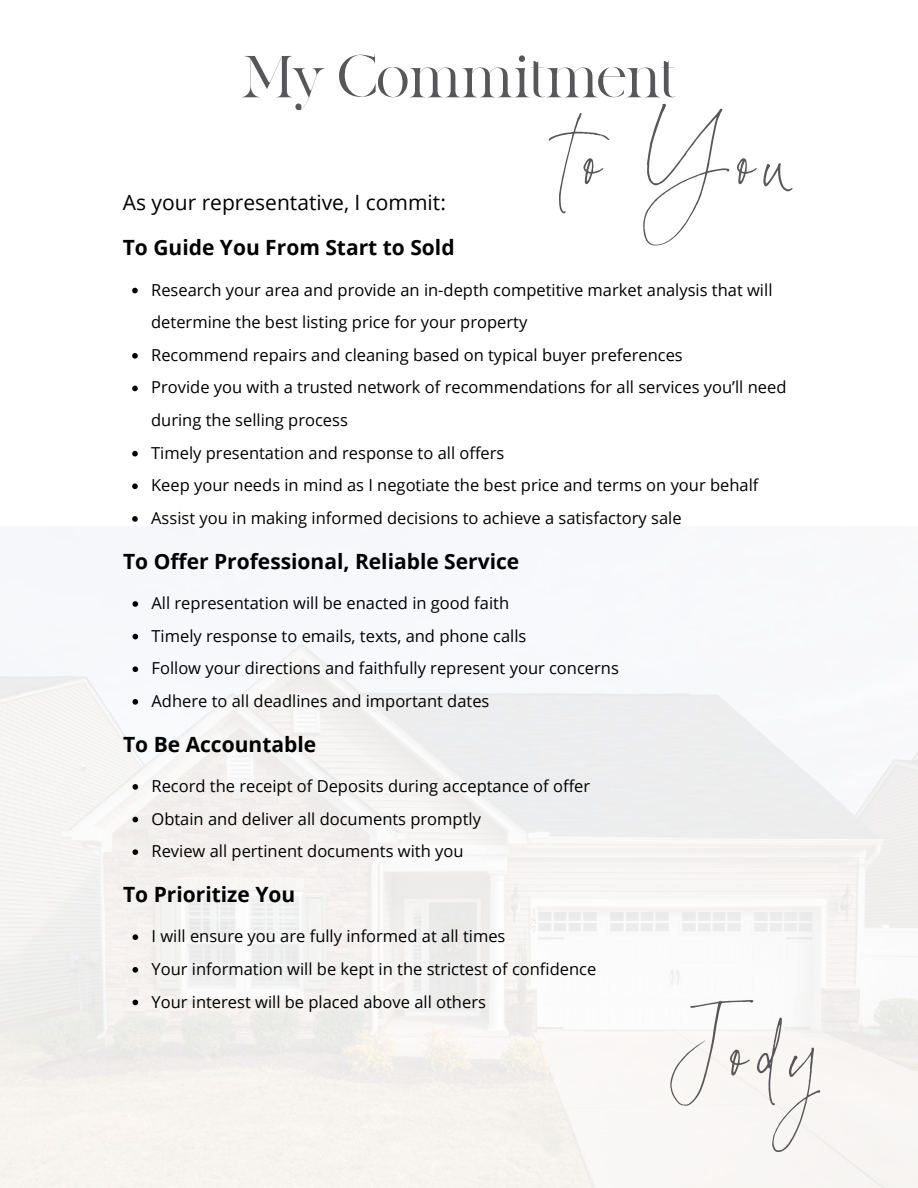
<style>
.page{position:relative;width:918px;height:1188px;background:#fff}
.page>*{position:absolute;margin:0;border:0;box-sizing:border-box;transform-origin:0 0}
.t1{font:79.35px "Gather Collectors Edition Scrip";letter-spacing:.13em;color:#575759}
.t2{font:72px "Gather Collectors Edition Serif";color:#575759}
.t3{font:700 21px "Open Sans";color:#000}
.t4{font:21px "Open Sans";color:#000}
.t5{font:16.5px/32.7px "Open Sans";color:#000}
</style>
<div class="page">
<svg style="left:132px;top:288px;width:6px;height:5px"></svg>
<svg style="left:132px;top:353px;width:6px;height:6px"></svg>
<svg style="left:132px;top:386px;width:6px;height:5px"></svg>
<svg style="left:132px;top:451px;width:6px;height:5px"></svg>
<svg style="left:132px;top:483px;width:6px;height:6px"></svg>
<svg style="left:132px;top:516px;width:6px;height:6px"></svg>
<svg style="left:133px;top:601px;width:5px;height:6px"></svg>
<svg style="left:133px;top:634px;width:5px;height:5px"></svg>
<svg style="left:133px;top:666px;width:5px;height:6px"></svg>
<svg style="left:133px;top:699px;width:5px;height:6px"></svg>
<svg style="left:133px;top:784px;width:5px;height:6px"></svg>
<svg style="left:133px;top:817px;width:5px;height:5px"></svg>
<svg style="left:133px;top:849px;width:5px;height:6px"></svg>
<svg style="left:133px;top:934px;width:5px;height:6px"></svg>
<svg style="left:133px;top:967px;width:5px;height:6px"></svg>
<svg style="left:133px;top:1000px;width:5px;height:5px"></svg>
<h2 class="t2" style="left:242px;top:39px;width:436px">My Commitment</h2>
<h1 class="t1" style="left:564px;top:104px;width:227px">to You</h1>
<p class="t4" style="left:123px;top:188px;width:325px">As your representative, I commit:</p>
<p class="t3" style="left:123px;top:233px;width:333px">To Guide You From Start to Sold</p>
<p class="t5" style="left:151px;top:273px;width:637px">Research your area and provide an in-depth competitive market analysis that will determine the best listing price for your property<br>Recommend repairs and cleaning based on typical buyer preferences<br>Provide you with a trusted network of recommendations for all services you’ll need during the selling process<br>Timely presentation and response to all offers<br>Keep your needs in mind as I negotiate the best price and terms on your behalf Assist you in making informed decisions to achieve a satisfactory sale</p>
<p class="t3" style="left:123px;top:546px;width:398px">To Offer Professional, Reliable Service</p>
<p class="t5" style="left:152px;top:586px;width:469px">All representation will be enacted in good faith<br>Timely response to emails, texts, and phone calls<br>Follow your directions and faithfully represent your concerns Adhere to all deadlines and important dates</p>
<p class="t3" style="left:123px;top:729px;width:195px">To Be Accountable</p>
<p class="t5" style="left:152px;top:769px;width:440px">Record the receipt of Deposits during acceptance of offer<br>Obtain and deliver all documents promptly<br>Review all pertinent documents with you</p>
<p class="t3" style="left:123px;top:880px;width:174px">To Prioritize You</p>
<p class="t5" style="left:152px;top:920px;width:446px">I will ensure you are fully informed at all times<br>Your information will be kept in the strictest of confidence<br>Your interest will be placed above all others</p>
<h1 class="t1" style="left:670px;top:996px;width:152px">Jody</h1>
</div>
